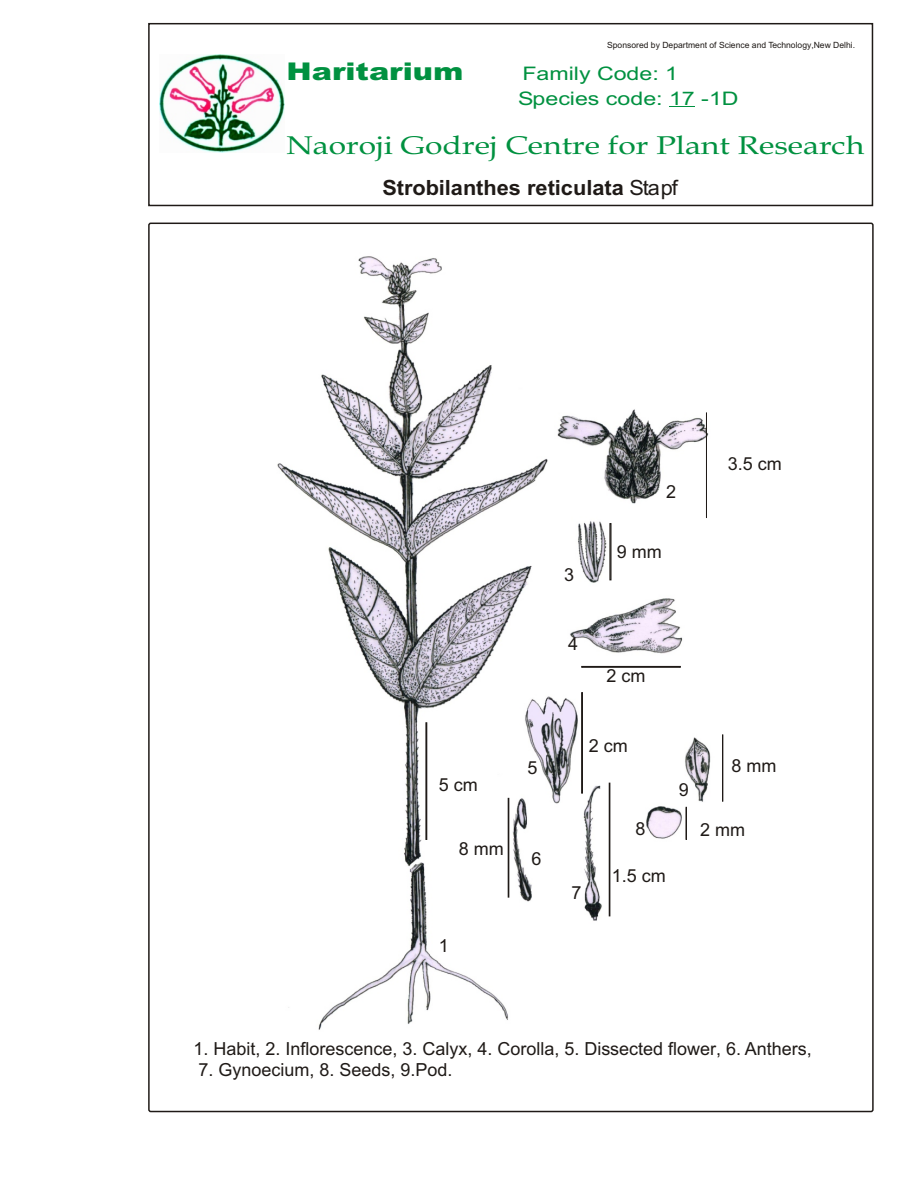
<style>
.page{position:relative;width:918px;height:1188px;background:#fff}
.page>*{position:absolute;margin:0;border:0;box-sizing:border-box;transform-origin:0 0}
.t1{font:25.65px "Book Antiqua";color:#009140;scale:1.24 1}
.t2{font:900 24.45px "Arial";color:#009140;scale:1.24 1}
.t3{font:700 21px "Arial";color:#1f1a17;scale:1.04 1}
.t4{font:18.6px/24.5px "Arial";color:#009140;scale:1.24 1}
.t5{font:18px "Arial";color:#1f1a17}
.t6{font:8.55px "Arial";color:#1f1a17}
.s1{font-weight:400}
</style>
<div class="page">
<svg style="left:669px;top:106px;width:26px;height:1px"></svg>
<img style="left:160px;top:55px;width:124px;height:97px">
<div style="left:148px;top:23px;width:725px;height:183px;border:2px solid #1f1a17"></div>
<img style="left:277px;top:256px;width:447px;height:774px">
<div style="left:426px;top:723px;width:1px;height:117px;border:1px solid #1f1a17"></div>
<div style="left:610px;top:523px;width:1px;height:57px;border:1px solid #1f1a17"></div>
<hr style="left:706px;top:413px;width:1px;height:105px;background:#1f1a17">
<div style="left:582px;top:666px;width:98px;height:1px;border:1px solid #1f1a17"></div>
<div style="left:722px;top:735px;width:1px;height:66px;border:1px solid #1f1a17"></div>
<div style="left:686px;top:807px;width:1px;height:33px;border:1px solid #1f1a17"></div>
<div style="left:609px;top:783px;width:1px;height:133px;border:1px solid #1f1a17"></div>
<div style="left:582px;top:692px;width:1px;height:101px;border:1px solid #1f1a17"></div>
<div style="left:508px;top:798px;width:1px;height:99px;border:1px solid #1f1a17"></div>
<p class="t6" style="left:607px;top:42px;width:250px">Sponsored by Department of Science and Technology,New Delhi.</p>
<h2 class="t2" style="left:287px;top:63px;width:144px">Haritarium</h2>
<p class="t4" style="left:518px;top:63px;width:179px">Family Code: 1<br>Species code: 17 -1D</p>
<h1 class="t1" style="left:287px;top:136px;width:467px">Naoroji Godrej Centre for Plant Research</h1>
<p class="t3" style="left:382px;top:180px;width:286px">Strobilanthes reticulata <span class="s1">Stapf</span></p>
<p class="t5" style="left:564px;top:567px;width:12px">3</p>
<p class="t5" style="left:568px;top:637px;width:12px">4</p>
<p class="t5" style="left:666px;top:485px;width:12px">2</p>
<p class="t5" style="left:617px;top:545px;width:46px">9 mm</p>
<p class="t5" style="left:606px;top:669px;width:40px">2 cm</p>
<p class="t5" style="left:728px;top:457px;width:55px">3.5 cm</p>
<p class="t5" style="left:527px;top:761px;width:12px">5</p>
<p class="t5" style="left:589px;top:739px;width:40px">2 cm</p>
<p class="t5" style="left:439px;top:778px;width:40px">5 cm</p>
<p class="t5" style="left:679px;top:783px;width:12px">9</p>
<p class="t5" style="left:459px;top:842px;width:46px">8 mm</p>
<p class="t5" style="left:531px;top:852px;width:12px">6</p>
<p class="t5" style="left:572px;top:886px;width:12px">7</p>
<p class="t5" style="left:635px;top:822px;width:12px">8</p>
<p class="t5" style="left:612px;top:869px;width:55px">1.5 cm</p>
<p class="t5" style="left:732px;top:759px;width:46px">8 mm</p>
<p class="t5" style="left:700px;top:823px;width:46px">2 mm</p>
<p class="t5" style="left:439px;top:939px;width:12px">1</p>
<p class="t5" style="left:193px;top:1042px;width:620px">1. Habit, 2. Inflorescence, 3. Calyx, 4. Corolla, 5. Dissected flower, 6. Anthers,</p>
<p class="t5" style="left:198px;top:1062px;width:256px">7. Gynoecium, 8. Seeds, 9.Pod.</p>
</div>
